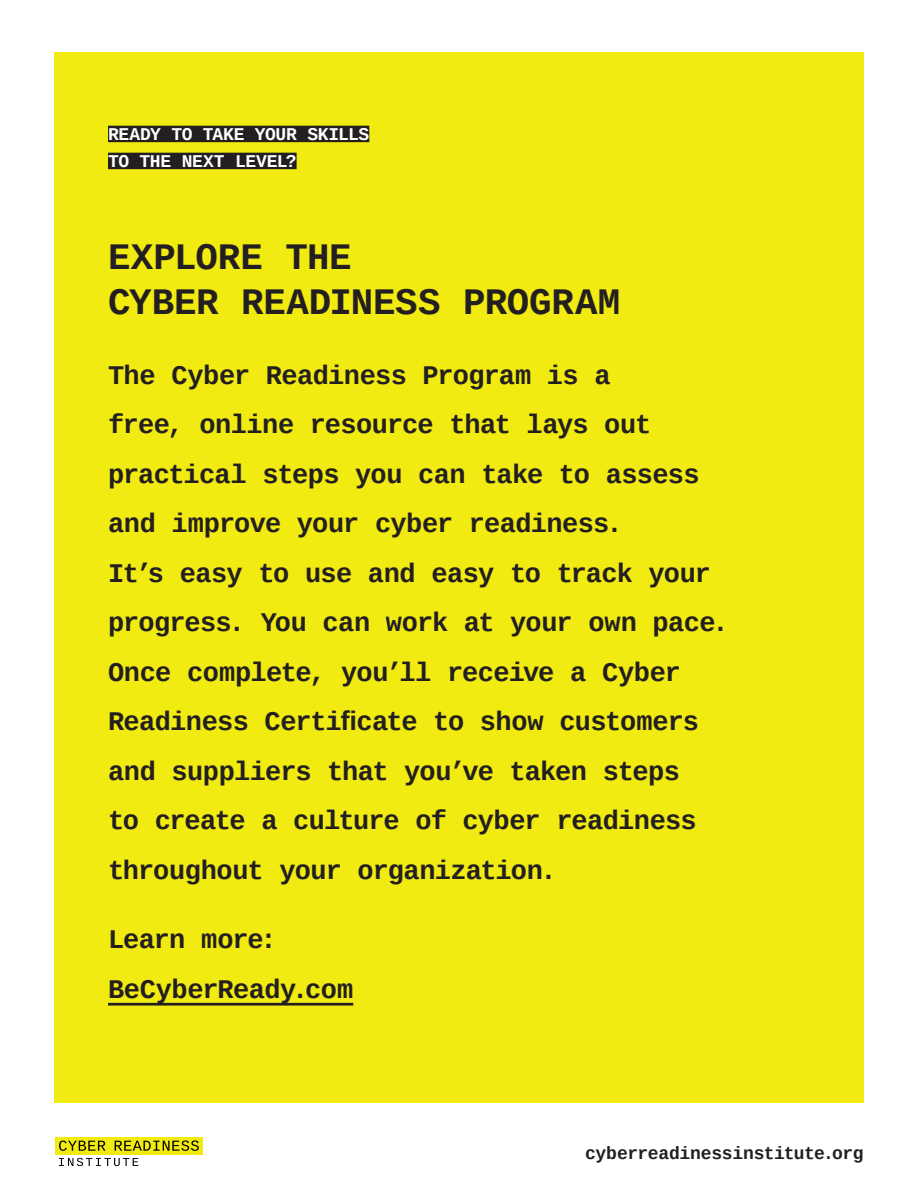
<style>
.page{position:relative;width:918px;height:1188px;background:#fff}
.page>*{position:absolute;margin:0;border:0;box-sizing:border-box;transform-origin:0 0}
.H2_Caps{font:700 37.5px/45px "Cousine";letter-spacing:-.005em;color:#231f20}
.H3_Center{font:700 27px/49.5px "Cousine";letter-spacing:-.025em;color:#231f20}
.t1{font:700 18px/27px "Cousine";letter-spacing:-.015em;color:#fff}
.t2{font:700 18px "Cousine";letter-spacing:-.02em;color:#231f20}
</style>
<div class="page">
<div style="left:56px;top:1137px;width:147px;height:18px;background:#f1eb11"></div>
<svg style="left:59px;top:1140px;width:47px;height:11px"></svg>
<svg style="left:115px;top:1140px;width:84px;height:11px"></svg>
<svg style="left:59px;top:1158px;width:79px;height:8px"></svg>
<div style="left:54px;top:52px;width:810px;height:1051px;background:#f1eb11"></div>
<hr style="left:108px;top:1003px;width:245px;height:3px;background:#231f20">
<div style="left:108px;top:126px;width:261px;height:16px;background:#231f20"></div>
<div style="left:108px;top:153px;width:189px;height:16px;background:#231f20"></div>
<h5 class="t1" style="left:108px;top:121px;width:263px">READY TO TAKE YOUR SKILLS<br>TO THE NEXT LEVEL?</h5>
<p class="H2_Caps" style="left:108px;top:235px;width:514px">EXPLORE THE<br>CYBER READINESS PROGRAM</p>
<p class="H3_Center" style="left:108px;top:351px;width:622px">The Cyber Readiness Program is a<br>free, online resource that lays out practical steps you can take to assess and improve your cyber readiness.<br>It’s easy to use and easy to track your progress. You can work at your own pace.<br>Once complete, you’ll receive a Cyber Readiness Certificate to show customers and suppliers that you’ve taken steps<br>to create a culture of cyber readiness throughout your organization.</p>
<p class="H3_Center" style="left:108px;top:915px;width:247px">Learn more:<br>BeCyberReady.com</p>
<p class="t2" style="left:585px;top:1141px;width:280px">cyberreadinessinstitute.org</p>
</div>
